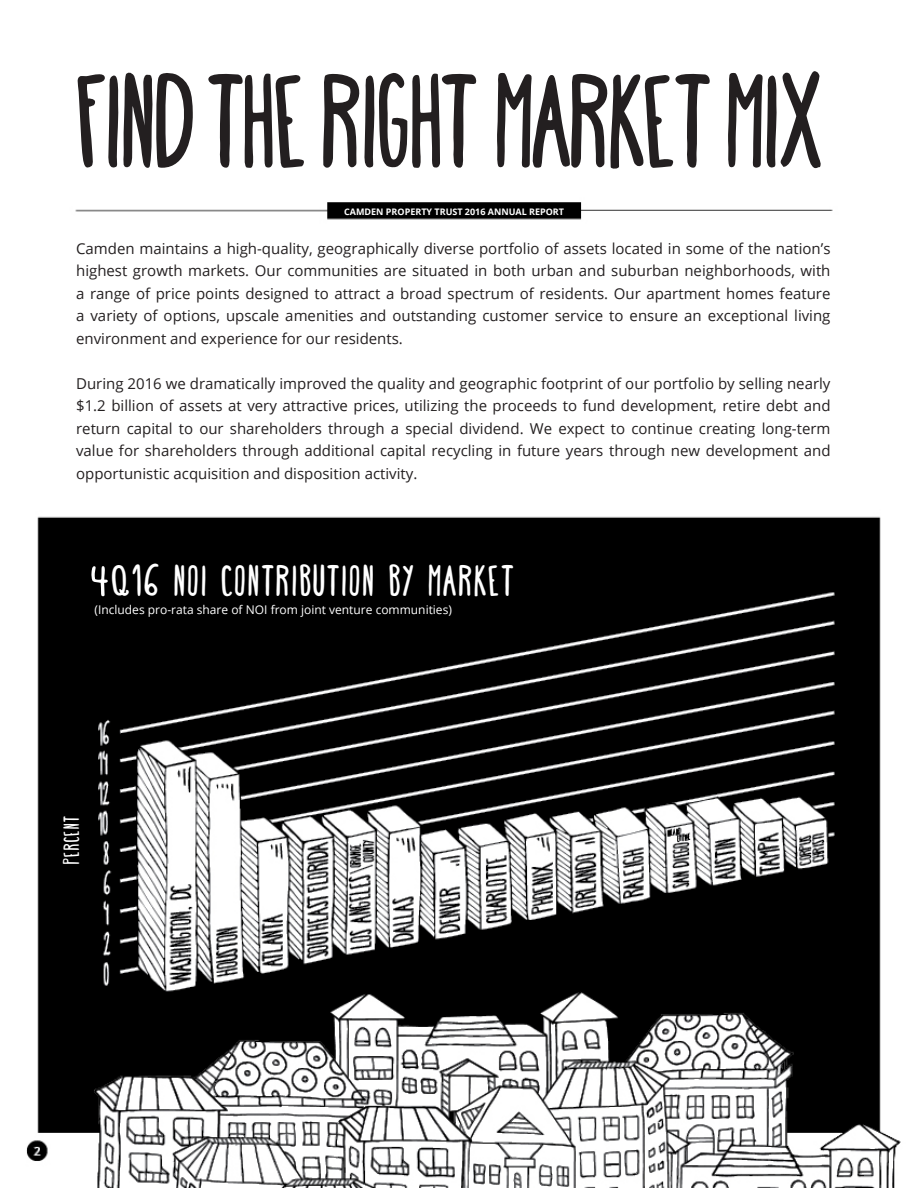
<style>
.page{position:relative;width:918px;height:1188px;background:#fff}
.page>*{position:absolute;margin:0;border:0;box-sizing:border-box;transform-origin:0 0}
.t1{font:condensed 126.75px "Happy Fox";color:#231f20}
.t2{font:condensed 42px "Happy Fox";letter-spacing:.065em;color:#fff}
.t3{font:condensed 21px "Happy Fox";letter-spacing:.065em;color:#fff}
.t4{font:15px/22.5px "Open Sans";color:#231f20;text-align:justify}
.t5{font:12px "Open Sans";color:#fff}
.t6{font:700 9px "Open Sans";color:#fff}
</style>
<div class="page">
<img style="left:26px;top:202px;width:875px;height:986px">
<svg style="left:91px;top:566px;width:17px;height:30px"></svg>
<p class="t1" style="left:76px;top:44px;width:748px">FIND THE RIGHT MARKET MIX</p>
<p class="t6" style="left:344px;top:205px;width:221px">CAMDEN PROPERTY TRUST 2016 ANNUAL REPORT</p>
<p class="t4" style="left:76px;top:237px;width:756px">Camden maintains a high-quality, geographically diverse portfolio of assets located in some of the nation’s highest growth markets. Our communities are situated in both urban and suburban neighborhoods, with a range of price points designed to attract a broad spectrum of residents. Our apartment homes feature a variety of options, upscale amenities and outstanding customer service to ensure an exceptional living environment and experience for our residents.</p>
<p class="t4" style="left:76px;top:372px;width:756px">During 2016 we dramatically improved the quality and geographic footprint of our portfolio by selling nearly $1.2 billion of assets at very attractive prices, utilizing the proceeds to fund development, retire debt and return capital to our shareholders through a special dividend. We expect to continue creating long-term value for shareholders through additional capital recycling in future years through new development and opportunistic acquisition and disposition activity.</p>
<p class="t2" style="left:112px;top:555px;width:403px">Q16 NOI CONTRIBUTION BY MARKET</p>
<p class="t5" style="left:95px;top:602px;width:359px">(Includes pro-rata share of NOI from joint venture communities)</p>
<p class="t3" style="left:59px;top:864px;width:49px;rotate:-90deg">PERCENT</p>
</div>
